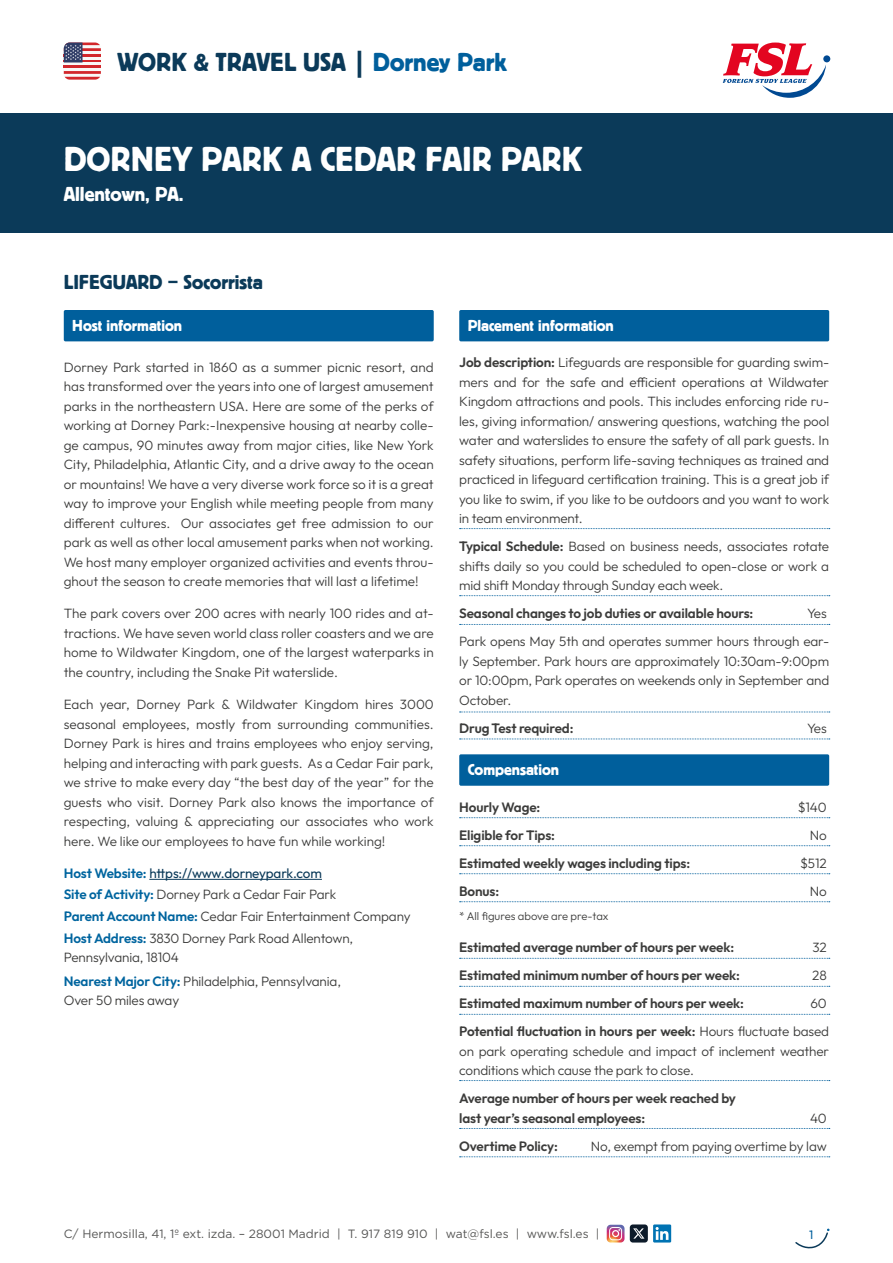
<style>
.page{position:relative;width:893px;height:1263px;background:#fff}
.page>*{position:absolute;margin:0;border:0;box-sizing:border-box;transform-origin:0 0}
.t1{font:36px "Black";color:#fff}
.t2{font:27px "Black";color:#0b3a59}
.t3{font:21px "Black";color:#0b3a59}
.t4{font:21px "Black";color:#fff}
.t5{font:16.5px "Black";color:#fff}
.t6{font:300 13.5px/19.5px "Outfit";letter-spacing:-.01em;color:#3c3c3b;text-align:justify}
.t7{font:600 13.5px/28px "Outfit";letter-spacing:-.01em;color:#3c3c3b;text-align:right}
.t8{font:12px "Gotham";color:#575756}
.t9{font:12px "Outfit";color:#005f9c}
.t10{font:300 11.25px "Outfit";color:#3c3c3b}
.s1{color:#005f9c}
.s2{font-weight:600;color:#00659f}
.s3{font-weight:400;color:#0b3a59}
.s4{font-weight:600}
.s5{font-weight:300}
</style>
<div class="page">
<div style="left:823px;top:55px;width:7px;height:7px;background:#004992;border-radius:50%"></div>
<svg style="left:723px;top:43px;width:103px;height:55px"></svg>
<hr style="left:64px;top:62px;width:37px;height:3px;background:#f8f8f7">
<hr style="left:64px;top:65px;width:37px;height:3px;background:#d2272b">
<hr style="left:64px;top:68px;width:37px;height:3px;background:#f8f8f7">
<svg style="left:64px;top:71px;width:37px;height:9px"></svg>
<svg style="left:64px;top:43px;width:37px;height:19px"></svg>
<svg style="left:607px;top:1225px;width:17px;height:17px"></svg>
<div style="left:630px;top:1224px;width:18px;height:18px;background:#0d1b2a;border-radius:3px"></div>
<svg style="left:633px;top:1228px;width:11px;height:10px"></svg>
<svg style="left:653px;top:1224px;width:18px;height:18px"></svg>
<svg style="left:656px;top:1227px;width:12px;height:13px"></svg>
<svg style="left:795px;top:1229px;width:34px;height:20px"></svg>
<div style="left:0;top:114px;width:893px;height:119px;background:#0b3a59"></div>
<div style="left:64px;top:310px;width:370px;height:31px;background:#005f9c;border-radius:2px"></div>
<hr style="left:149px;top:879px;width:173px;height:1px;background:#0b3a59">
<div style="left:459px;top:310px;width:370px;height:31px;background:#005f9c;border-radius:2px"></div>
<svg style="left:460px;top:528px;width:370px;height:1px"></svg>
<svg style="left:460px;top:595px;width:370px;height:1px"></svg>
<svg style="left:460px;top:624px;width:370px;height:1px"></svg>
<svg style="left:460px;top:712px;width:370px;height:1px"></svg>
<svg style="left:460px;top:738px;width:370px;height:1px"></svg>
<div style="left:459px;top:754px;width:370px;height:32px;background:#005f9c;border-radius:2px"></div>
<svg style="left:460px;top:817px;width:370px;height:1px"></svg>
<svg style="left:460px;top:845px;width:370px;height:1px"></svg>
<svg style="left:460px;top:873px;width:370px;height:1px"></svg>
<svg style="left:460px;top:901px;width:370px;height:1px"></svg>
<svg style="left:460px;top:958px;width:370px;height:1px"></svg>
<svg style="left:460px;top:986px;width:370px;height:1px"></svg>
<svg style="left:460px;top:1014px;width:370px;height:1px"></svg>
<svg style="left:460px;top:1080px;width:370px;height:1px"></svg>
<svg style="left:460px;top:1128px;width:370px;height:1px"></svg>
<svg style="left:460px;top:1156px;width:370px;height:1px"></svg>
<h2 class="t2" style="left:117px;top:48px;width:391px">WORK &amp; TRAVEL USA | <span class="s1">Dorney Park</span></h2>
<h1 class="t1" style="left:64px;top:140px;width:520px">DORNEY PARK A CEDAR FAIR PARK</h1>
<h3 class="t4" style="left:64px;top:182px;width:121px">Allentown, PA.</h3>
<h3 class="t3" style="left:64px;top:271px;width:201px">LIFEGUARD – Socorrista</h3>
<p class="t5" style="left:72px;top:316px;width:111px">Host information</p>
<p class="t6" style="left:64px;top:357px;width:371px">Dorney Park started in 1860 as a summer picnic resort, and has transformed over the years into one of largest amusement parks in the northeastern USA. Here are some of the perks of working at Dorney Park:-Inexpensive housing at nearby colle&shy;ge campus, 90 minutes away from major cities, like New York City, Philadelphia, Atlantic City, and a drive away to the ocean or mountains! We have a very diverse work force so it is a great way to improve your English while meeting people from many different cultures. Our associates get free admission to our park as well as other local amusement parks when not working.<br>We host many employer organized activities and events throu&shy;ghout the season to create memories that will last a lifetime!</p>
<p class="t6" style="left:64px;top:604px;width:371px">The park covers over 200 acres with nearly 100 rides and at&shy;tractions. We have seven world class roller coasters and we are home to Wildwater Kingdom, one of the largest waterparks in the country, including the Snake Pit waterslide.</p>
<p class="t6" style="left:64px;top:694px;width:371px">Each year, Dorney Park &amp; Wildwater Kingdom hires 3000 seasonal employees, mostly from surrounding communities.<br>Dorney Park is hires and trains employees who enjoy serving, helping and interacting with park guests. As a Cedar Fair park, we strive to make every day “the best day of the year” for the guests who visit. Dorney Park also knows the importance of respecting, valuing &amp; appreciating our associates who work here. We like our employees to have fun while working!</p>
<p class="t6" style="left:64px;top:862px;width:348px;line-height:21.6px;text-align:left"><span class="s2">Host Website:</span> <span class="s3">https://www.dorneypark.com<br></span><span class="s2">Site of Activity:</span> Dorney Park a Cedar Fair Park<br><span class="s2">Parent Account Name:</span> Cedar Fair Entertainment Company <span class="s2">Host Address:</span> 3830 Dorney Park Road Allentown,</p>
<p class="t6" style="left:64px;top:945px;width:279px;line-height:23.7px">Pennsylvania, 18104<br><span class="s2">Nearest Major City:</span> Philadelphia, Pennsylvania,</p>
<p class="t6" style="left:64px;top:991px;width:117px">Over 50 miles away</p>
<p class="t5" style="left:468px;top:316px;width:147px">Placement information</p>
<p class="t6" style="left:459px;top:353px;width:371px"><span class="s4">Job description:</span> Lifeguards are responsible for guarding swim&shy;mers and for the safe and efficient operations at Wildwater Kingdom attractions and pools. This includes enforcing ride ru&shy;les, giving information/ answering questions, watching the pool water and waterslides to ensure the safety of all park guests. In safety situations, perform life-saving techniques as trained and practiced in lifeguard certification training. This is a great job if you like to swim, if you like to be outdoors and you want to work in team environment.</p>
<p class="t6" style="left:459px;top:537px;width:371px"><span class="s4">Typical Schedule:</span> Based on business needs, associates rotate shifts daily so you could be scheduled to open-close or work a mid shift Monday through Sunday each week.</p>
<p class="t7" style="left:459px;top:599px;width:296px">Seasonal changes to job duties or available hours:</p>
<p class="t6" style="left:459px;top:599px;width:371px;line-height:28px;text-align:right">Yes<br>Park opens May 5th and operates summer hours through ear-</p>
<p class="t6" style="left:459px;top:651px;width:371px">ly September. Park hours are approximately 10:30am-9:00pm or 10:00pm, Park operates on weekends only in September and October.</p>
<p class="t7" style="left:459px;top:714px;width:116px">Drug Test required:</p>
<p class="t6" style="left:807px;top:718px;width:21px">Yes</p>
<p class="t5" style="left:468px;top:761px;width:93px">Compensation</p>
<p class="t7" style="left:459px;top:793px;width:83px">Hourly Wage:</p>
<p class="t6" style="left:798px;top:797px;width:31px">$140</p>
<p class="t7" style="left:459px;top:821px;width:97px">Eligible for Tips:</p>
<p class="t6" style="left:810px;top:825px;width:19px">No</p>
<p class="t7" style="left:459px;top:849px;width:232px">Estimated weekly wages including tips:</p>
<p class="t6" style="left:800px;top:853px;width:28px">$512</p>
<p class="t7" style="left:459px;top:877px;width:42px">Bonus:</p>
<p class="t6" style="left:810px;top:881px;width:19px">No</p>
<p class="t10" style="left:459px;top:910px;width:151px">* All figures above are pre-tax</p>
<p class="t7" style="left:459px;top:933px;width:276px">Estimated average number of hours per week:</p>
<p class="t6" style="left:812px;top:938px;width:16px">32</p>
<p class="t7" style="left:459px;top:961px;width:282px">Estimated minimum number of hours per week:</p>
<p class="t6" style="left:812px;top:966px;width:16px">28</p>
<p class="t7" style="left:459px;top:989px;width:286px">Estimated maximum number of hours per week:</p>
<p class="t7" style="left:459px;top:989px;width:371px"><span class="s5">60<br></span>Potential fluctuation in hours per week: <span class="s5">Hours fluctuate based</span></p>
<p class="t6" style="left:459px;top:1041px;width:371px">on park operating schedule and impact of inclement weather conditions which cause the park to close.</p>
<p class="t7" style="left:459px;top:1089px;width:278px;line-height:19.5px;text-align:left">Average number of hours per week reached by last year’s seasonal employees:</p>
<p class="t6" style="left:810px;top:1108px;width:18px">40</p>
<p class="t7" style="left:459px;top:1132px;width:100px">Overtime Policy:</p>
<p class="t6" style="left:591px;top:1136px;width:237px">No, exempt from paying overtime by law</p>
<p class="t8" style="left:64px;top:1226px;width:537px">C/ Hermosilla, 41, 1º ext. izda. – 28001 Madrid | T. 917 819 910 | wat@fsl.es | www.fsl.es |</p>
<p class="t9" style="left:809px;top:1228px;width:6px">1</p>
</div>
